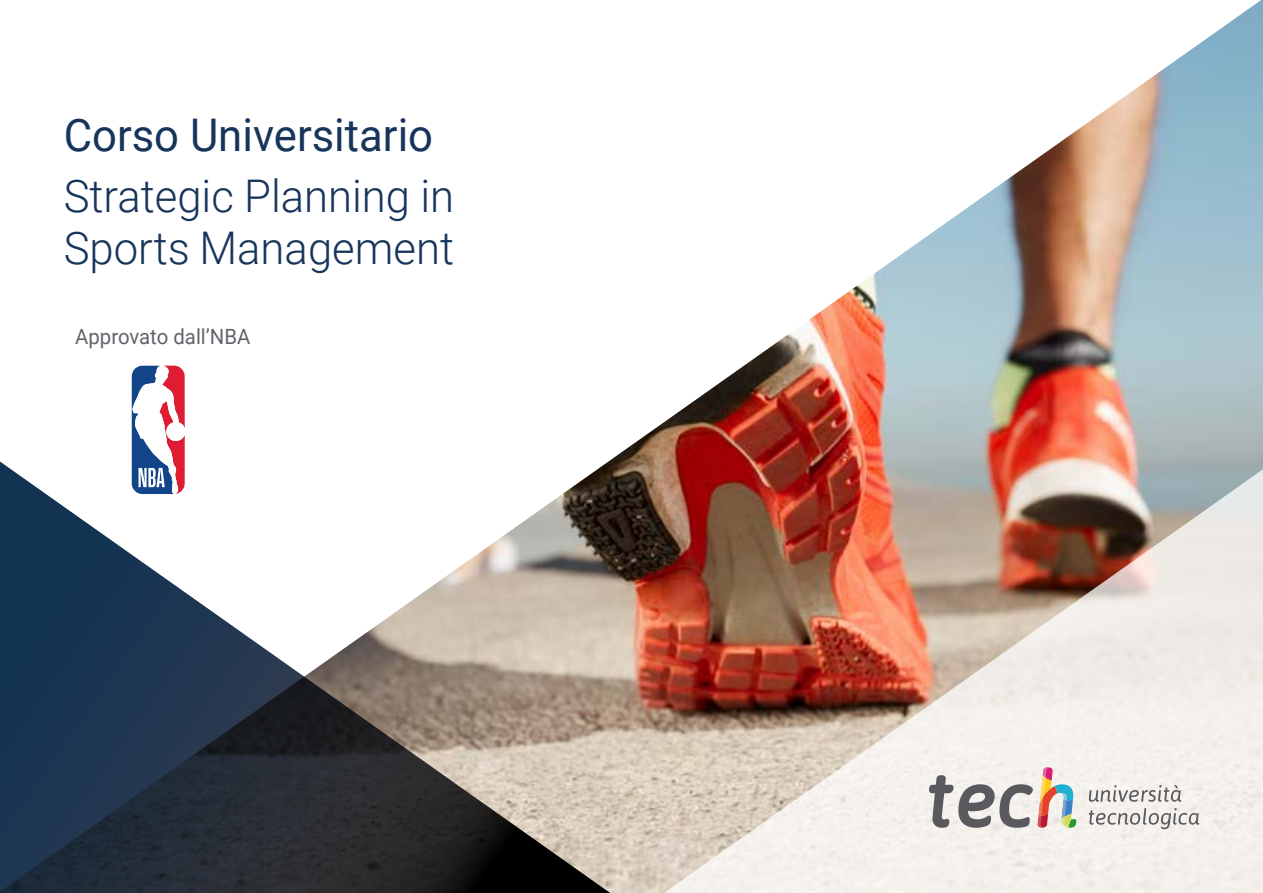
<style>
.page{position:relative;width:1263px;height:893px;background:#fff}
.page>*{position:absolute;margin:0;border:0;box-sizing:border-box;transform-origin:0 0}
.t1{font:300 45px/52.5px "Roboto";color:#17355b}
.t2{font:45px "Roboto";color:#17355b}
.t3{font:21px "Roboto";color:#61646a}
</style>
<div class="page">
<img style="left:131px;top:0;width:1132px;height:454px">
<img style="left:640px;top:454px;width:623px;height:439px">
<svg style="left:0;top:446px;width:640px;height:447px"></svg>
<svg style="left:1089px;top:785px;width:92px;height:17px"></svg>
<svg style="left:1089px;top:808px;width:110px;height:21px"></svg>
<svg style="left:929px;top:767px;width:147px;height:61px"></svg>
<svg style="left:132px;top:366px;width:53px;height:128px"></svg>
<p class="t2" style="left:64px;top:103px;width:371px">Corso Universitario</p>
<p class="t1" style="left:64px;top:168px;width:392px">Strategic Planning in<br>Sports Management</p>
<p class="t3" style="left:75px;top:322px;width:177px">Approvato dall’NBA</p>
</div>
